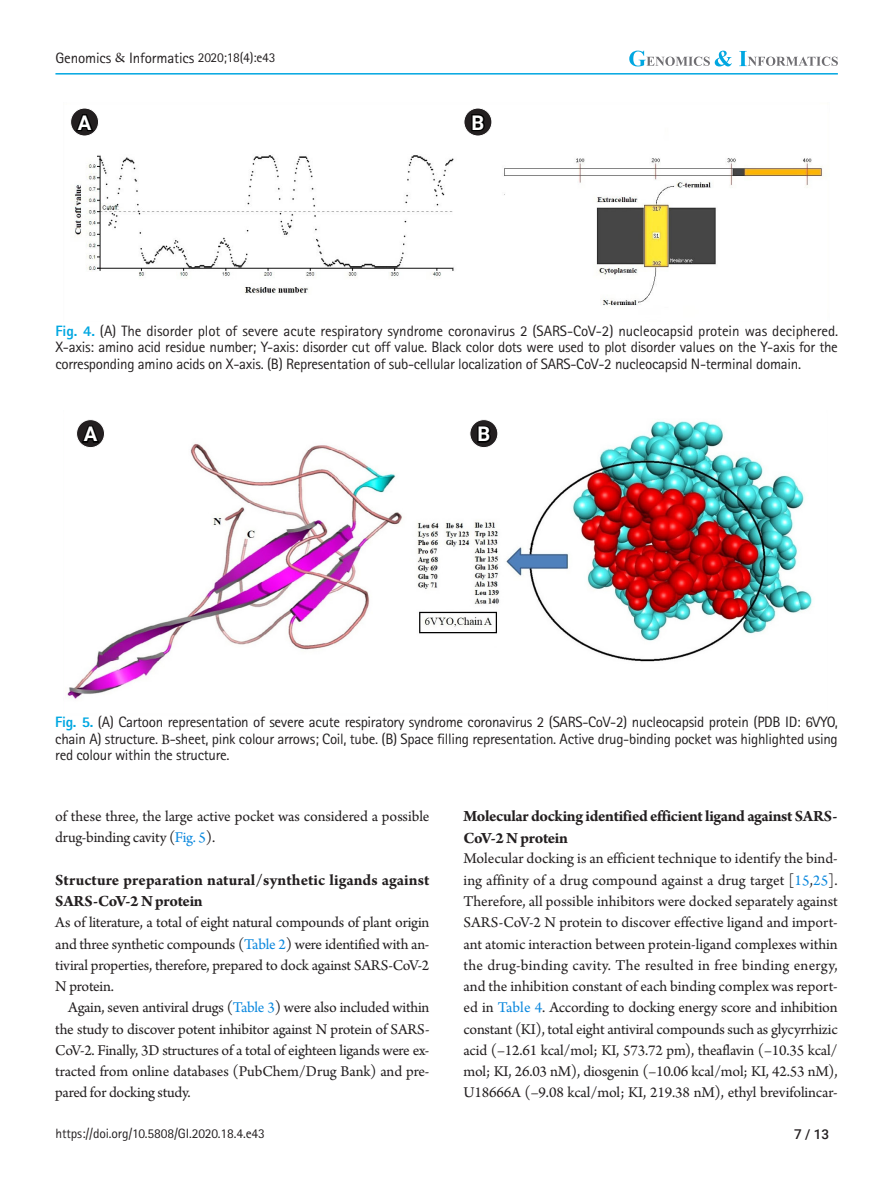
<style>
.page{position:relative;width:893px;height:1191px;background:#fff}
.page>*{position:absolute;margin:0;border:0;box-sizing:border-box;transform-origin:0 0}
.t1{font:700 20.25px "Roboto";color:#fff}
.body-sub-title{font:700 16.5px/21.3px "Arno Pro";letter-spacing:.005em;color:#231f20}
.body-sub-title-2{font:700 16.5px/21.3px "Arno Pro";letter-spacing:-.015em;color:#231f20}
.body{font:15.75px/21.3px "Arno Pro";letter-spacing:-.01em;color:#231f20;text-align:justify}
.fig-caption{font:15px/16.5px "Rotis Sans Serif Std";letter-spacing:-.02em;color:#231f20;text-align:justify}
.t2{font:13.5px "Rotis Sans Serif Std";letter-spacing:-.01em;color:#231f20}
.t3{font:500 13.5px "Roboto";color:#231f20}
.s1{font-family:"Arno Pro"}
.s2{font-size:13.5px}
.s3{font-weight:800;color:#00a7e1}
.s4{color:#0b88de}
</style>
<div class="page">
<img style="left:72px;top:108px;width:751px;height:198px">
<svg style="left:71px;top:108px;width:28px;height:28px"></svg>
<div style="left:70px;top:108px;width:29px;height:28px;border:1px solid #fff;border-radius:50%"></div>
<svg style="left:74px;top:113px;width:21px;height:20px"></svg>
<svg style="left:464px;top:108px;width:28px;height:28px"></svg>
<div style="left:463px;top:108px;width:29px;height:28px;border:1px solid #fff;border-radius:50%"></div>
<svg style="left:470px;top:112px;width:17px;height:21px"></svg>
<img style="left:67px;top:420px;width:745px;height:279px">
<svg style="left:77px;top:419px;width:27px;height:28px"></svg>
<div style="left:76px;top:419px;width:29px;height:29px;border:1px solid #fff;border-radius:50%"></div>
<svg style="left:80px;top:424px;width:21px;height:21px"></svg>
<svg style="left:470px;top:419px;width:28px;height:28px"></svg>
<div style="left:469px;top:419px;width:29px;height:29px;border:1px solid #fff;border-radius:50%"></div>
<svg style="left:476px;top:423px;width:17px;height:21px"></svg>
<hr style="left:55px;top:73px;width:783px;height:2px;background:#00a7e1">
<svg style="left:629px;top:51px;width:209px;height:15px"></svg>
<p class="fig-caption" style="left:55px;top:49px;width:221px">Genomics <span class="s1">&amp;</span> Informatics <span class="s2">2020;18(4):e43</span></p>
<p class="t1" style="left:78px;top:108px;width:15px">A</p>
<p class="t1" style="left:471px;top:108px;width:14px">B</p>
<p class="fig-caption" style="left:55px;top:322px;width:784px"><span class="s3">Fig. 4.</span> (A) The disorder plot of severe acute respiratory syndrome coronavirus 2 (SARS-CoV-2) nucleocapsid protein was deciphered.<br>X-axis: amino acid residue number; Y-axis: disorder cut off value. Black color dots were used to plot disorder values on the Y-axis for the corresponding amino acids on X-axis. (B) Representation of sub-cellular localization of SARS-CoV-2 nucleocapsid N-terminal domain.</p>
<p class="t1" style="left:84px;top:420px;width:15px">A</p>
<p class="t1" style="left:477px;top:420px;width:14px">B</p>
<p class="fig-caption" style="left:55px;top:714px;width:784px"><span class="s3">Fig. 5.</span> (A) Cartoon representation of severe acute respiratory syndrome coronavirus 2 (SARS-CoV-2) nucleocapsid protein (PDB ID: 6VYO, chain A) structure. <span class="s1">Β</span>-sheet, pink colour arrows; Coil, tube. (B) Space filling representation. Active drug-binding pocket was highlighted using red colour within the structure.</p>
<p class="body" style="left:55px;top:806px;width:376px">of these three, the large active pocket was considered a possible drug-binding cavity (<span class="s4">Fig. 5</span>).</p>
<p class="body-sub-title" style="left:55px;top:870px;width:376px">Structure preparation natural/synthetic ligands against<br>SARS-CoV-2 N protein</p>
<p class="body" style="left:55px;top:912px;width:376px">As of literature, a total of eight natural compounds of plant origin and three synthetic compounds (<span class="s4">Table 2</span>) were identified with an&shy;tiviral properties, therefore, prepared to dock against SARS-CoV-2<br>N protein.</p>
<p class="body" style="left:55px;top:997px;width:376px;text-indent:13px">Again, seven antiviral drugs (<span class="s4">Table 3</span>) were also included within the study to discover potent inhibitor against N protein of SARS-CoV-2. Finally, 3D structures of a total of eighteen ligands were ex&shy;tracted from online databases (PubChem/Drug Bank) and pre&shy;pared for docking study.</p>
<p class="body-sub-title-2" style="left:463px;top:806px;width:376px">Molecular docking identified efficient ligand against SARS-<br>CoV-2 N protein</p>
<p class="body" style="left:463px;top:849px;width:376px">Molecular docking is an efficient technique to identify the bind&shy;ing affinity of a drug compound against a drug target [<span class="s4">15</span>,<span class="s4">25</span>].<br>Therefore, all possible inhibitors were docked separately against SARS-CoV-2 N protein to discover effective ligand and import&shy;ant atomic interaction between protein-ligand complexes within the drug-binding cavity. The resulted in free binding energy, and the inhibition constant of each binding complex was report&shy;ed in <span class="s4">Table 4</span>. According to docking energy score and inhibition constant (KI), total eight antiviral compounds such as glycyrrhizic acid (–12.61 kcal/mol; KI, 573.72 pm), theaflavin (–10.35 kcal/ mol; KI, 26.03 nM), diosgenin (–10.06 kcal/mol; KI, 42.53 nM), U18666A (–9.08 kcal/mol; KI, 219.38 nM), ethyl brevifolincar-</p>
<p class="t2" style="left:55px;top:1125px;width:211px">https://doi.org/10.5808/GI.2020.18.4.e43</p>
<p class="t3" style="left:794px;top:1124px;width:37px">7 / 13</p>
</div>
